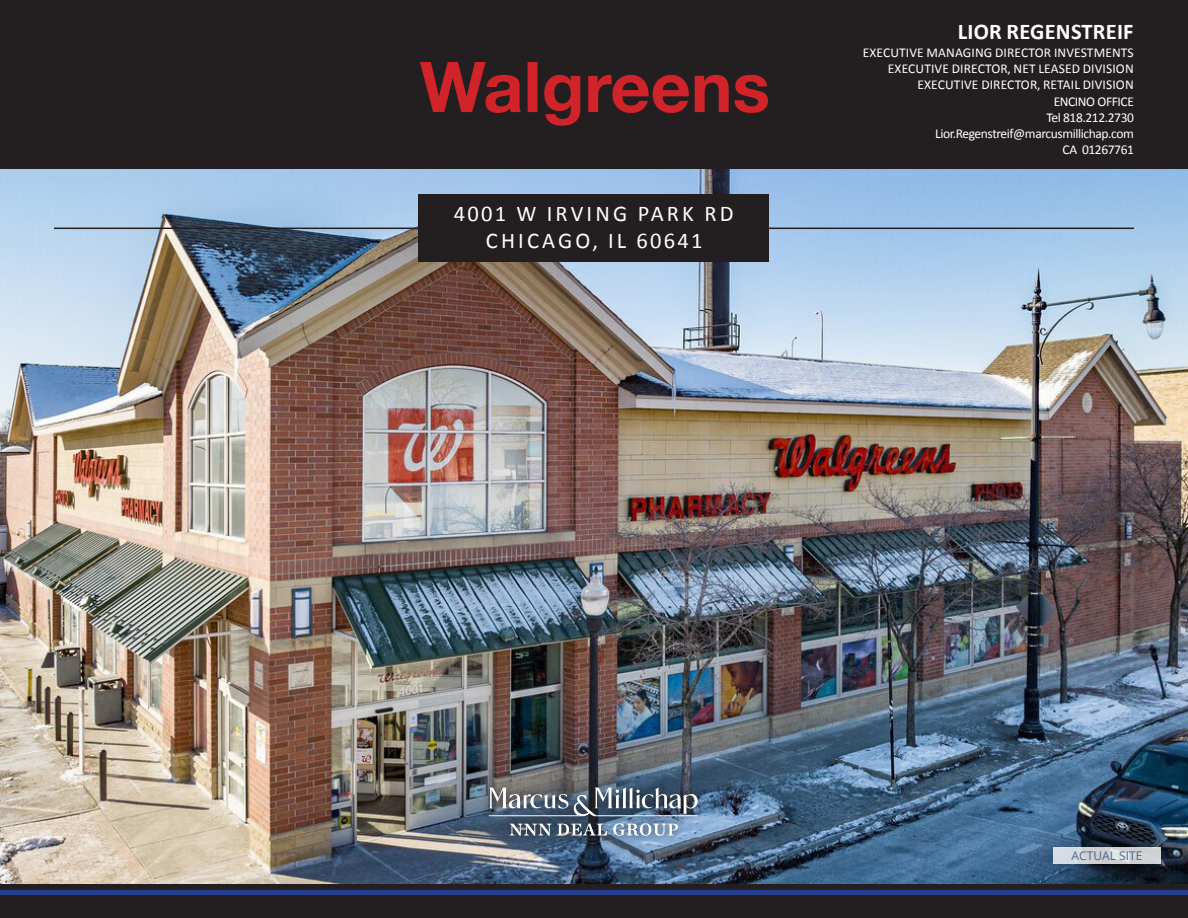
<style>
.page{position:relative;width:1188px;height:918px;background:#fff}
.page>*{position:absolute;margin:0;border:0;box-sizing:border-box;transform-origin:0 0}
.Sub_Heading{font:22.5px/27px "Calibri";letter-spacing:.14em;color:#fff;text-align:center}
.t1{font:700 22.5px "Calibri";letter-spacing:.01em;color:#fff}
.t2{font:13.5px "Calibri";letter-spacing:.01em;color:#fff}
.t3{font:13.5px "Calibri";letter-spacing:-.03em;color:#fff}
.Body_Copy{font:12px "Open Sans";color:#4f658d}
</style>
<div class="page">
<img style="left:0;top:169px;width:1188px;height:716px">
<hr style="left:54px;top:228px;width:1080px;height:1px;background:#231f20">
<div style="left:418px;top:195px;width:352px;height:67px;background:#231f20"></div>
<div style="left:0;top:885px;width:1188px;height:33px;background:#231f20"></div>
<hr style="left:0;top:891px;width:1188px;height:4px;background:#253f8e">
<div style="left:0;top:0;width:1188px;height:169px;background:#231f20"></div>
<svg style="left:1053px;top:847px;width:108px;height:17px;background:#d2d5d9"></svg>
<svg style="left:420px;top:62px;width:348px;height:64px"></svg>
<div style="left:482px;top:780px;width:223px;height:64px;background:#231f20;opacity:.75"></div>
<svg style="left:489px;top:788px;width:211px;height:28px;background:#6c7784"></svg>
<svg style="left:510px;top:824px;width:41px;height:12px"></svg>
<svg style="left:557px;top:823px;width:50px;height:12px"></svg>
<svg style="left:613px;top:823px;width:65px;height:13px"></svg>
<p class="Sub_Heading" style="left:454px;top:200px;width:281px">4001 W IRVING PARK RD<br>CHICAGO, IL 60641</p>
<p class="t1" style="left:958px;top:16px;width:177px">LIOR REGENSTREIF</p>
<p class="t2" style="left:863px;top:43px;width:272px">EXECUTIVE MANAGING DIRECTOR INVESTMENTS</p>
<p class="t2" style="left:888px;top:59px;width:247px">EXECUTIVE DIRECTOR, NET LEASED DIVISION</p>
<p class="t2" style="left:917px;top:76px;width:218px">EXECUTIVE DIRECTOR, RETAIL DIVISION</p>
<p class="t3" style="left:1054px;top:92px;width:82px">ENCINO OFFICE</p>
<p class="t3" style="left:1047px;top:108px;width:89px">Tel 818.212.2730</p>
<p class="t3" style="left:935px;top:124px;width:200px">Lior.Regenstreif@marcusmillichap.com</p>
<p class="t3" style="left:1063px;top:140px;width:73px">CA 01267761</p>
<p class="Body_Copy" style="left:1072px;top:848px;width:72px">ACTUAL SITE</p>
</div>
